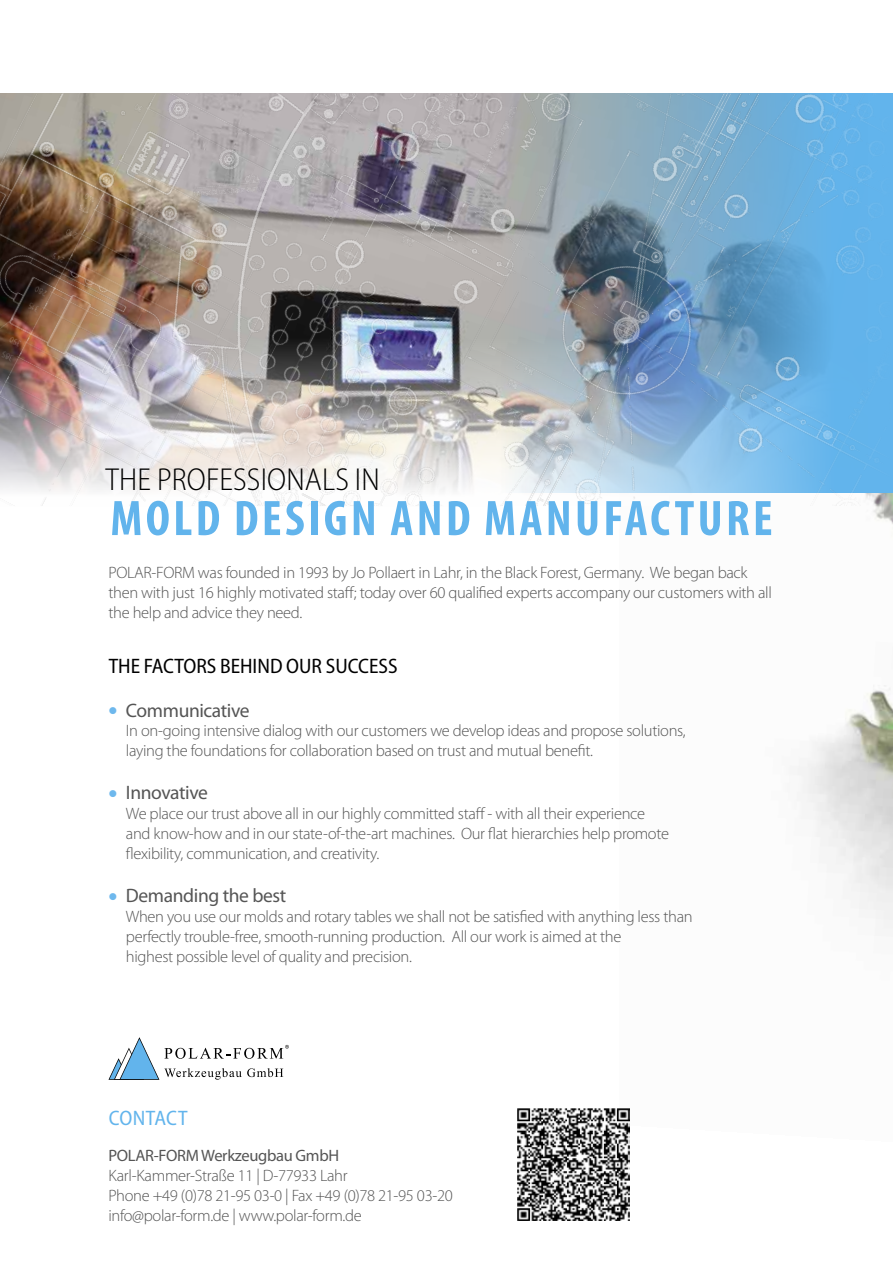
<style>
.page{position:relative;width:893px;height:1263px;background:#fff}
.page>*{position:absolute;margin:0;border:0;box-sizing:border-box;transform-origin:0 0}
.t1{font:700 condensed 50.25px "Myriad Pro";letter-spacing:.065em;color:#62b4ec}
.t2{font:300 semi-condensed 31.8px "Myriad Pro";letter-spacing:.005em;color:#000}
.t3{font:semi-condensed 21px "Myriad Pro";color:#000}
.t4{font:semi-condensed 21px "Myriad Pro";letter-spacing:.01em;color:#62b4ec}
.t5{font:19.5px "Myriad Pro";letter-spacing:-.02em;color:#555}
.t6{font:300 16.5px/19.8px "Myriad Pro";letter-spacing:-.02em;color:#555}
.t7{font:16.5px "Myriad Pro";letter-spacing:-.02em;color:#555}
.s1{color:#6eb8ed}
</style>
<div class="page">
<img style="left:619px;top:506px;width:274px;height:692px">
<img style="left:0;top:94px;width:893px;height:412px">
<img style="left:518px;top:1109px;width:111px;height:111px">
<svg style="left:108px;top:1037px;width:181px;height:43px"></svg>
<h2 class="t2" style="left:105px;top:462px;width:276px">THE PROFESSIONALS IN</h2>
<h1 class="t1" style="left:110px;top:491px;width:664px">MOLD DESIGN AND MANUFACTURE</h1>
<p class="t6" style="left:108px;top:563px;width:665px">POLAR-FORM was founded in 1993 by Jo Pollaert in Lahr, in the Black Forest, Germany. We began back then with just 16 highly motivated staff; today over 60 qualified experts accompany our customers with all the help and advice they need.</p>
<p class="t3" style="left:109px;top:655px;width:290px">THE FACTORS BEHIND OUR SUCCESS</p>
<p class="t5" style="left:108px;top:698px;width:143px"><span class="s1">●</span> Communicative</p>
<p class="t6" style="left:126px;top:721px;width:561px">In on-going intensive dialog with our customers we develop ideas and propose solutions, laying the foundations for collaboration based on trust and mutual benefit.</p>
<p class="t5" style="left:108px;top:781px;width:101px"><span class="s1">●</span> Innovative</p>
<p class="t6" style="left:126px;top:804px;width:545px">We place our trust above all in our highly committed staff - with all their experience and know-how and in our state-of-the-art machines. Our flat hierarchies help promote flexibility, communication, and creativity.</p>
<p class="t5" style="left:108px;top:883px;width:179px"><span class="s1">●</span> Demanding the best</p>
<p class="t6" style="left:126px;top:907px;width:568px">When you use our molds and rotary tables we shall not be satisfied with anything less than perfectly trouble-free, smooth-running production. All our work is aimed at the<br>highest possible level of quality and precision.</p>
<p class="t4" style="left:109px;top:1107px;width:80px">CONTACT</p>
<p class="t7" style="left:108px;top:1145px;width:232px">POLAR-FORM Werkzeugbau GmbH</p>
<p class="t6" style="left:108px;top:1166px;width:346px">Karl-Kammer-Straße 11 | D-77933 Lahr<br>Phone +49 (0)78 21-95 03-0 | Fax +49 (0)78 21-95 03-20 info@polar-form.de | www.polar-form.de</p>
</div>
